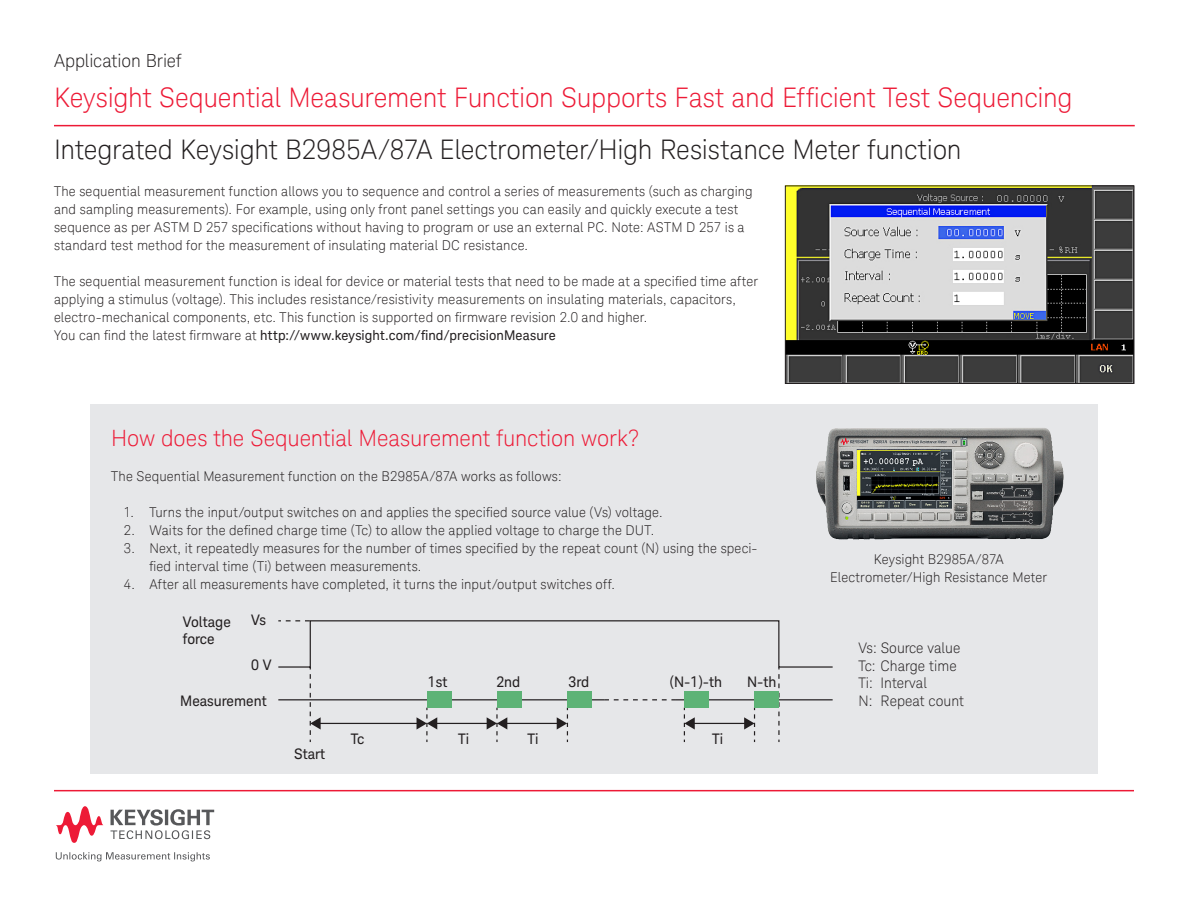
<style>
.page{position:relative;width:1188px;height:918px;background:#fff}
.page>*{position:absolute;margin:0;border:0;box-sizing:border-box;transform-origin:0 0}
.K_Title_-_Main{font:300 27px "Keysight Sans";letter-spacing:-.01em;color:#ed1a36}
.K_Title_-_Subhead{font:300 27px "Keysight Sans";letter-spacing:-.01em;color:#231f20}
.K_Heading_1{font:300 22.5px "Keysight Sans";letter-spacing:-.005em;color:#ed1a36}
.K_Title_-_Document_T{font:300 18px "Keysight Sans";letter-spacing:-.005em;color:#231f20}
.t1{font:14.7px "Keysight Sans";color:#231f20}
.t2{font:300 14.7px/17.7px "Keysight Sans";color:#231f20}
.K_Body_Text{font:300 13.5px/18px "Keysight Sans";letter-spacing:.01em;color:#231f20}
.K_Body_Text-2{font:13.5px "Keysight Sans";letter-spacing:.01em;color:#231f20}
.s1{font-weight:300}
</style>
<div class="page">
<div style="left:90px;top:404px;width:1008px;height:370px;background:#e6e7e9"></div>
<hr style="left:54px;top:790px;width:1080px;height:1px;background:#ed1a36">
<hr style="left:54px;top:125px;width:1081px;height:1px;background:#ed1a36">
<svg style="left:56px;top:852px;width:154px;height:9px"></svg>
<svg style="left:111px;top:809px;width:103px;height:30px"></svg>
<svg style="left:56px;top:806px;width:48px;height:37px"></svg>
<img style="left:787px;top:188px;width:345px;height:194px">
<div style="left:785px;top:186px;width:349px;height:198px;border:1px solid #231f20"></div>
<img style="left:816px;top:428px;width:248px;height:112px">
<svg style="left:278px;top:620px;width:555px;height:122px"></svg>
<p class="K_Title_-_Document_T" style="left:54px;top:50px;width:129px">Application Brief</p>
<p class="K_Title_-_Main" style="left:54px;top:82px;width:1020px">Keysight Sequential Measurement Function Supports Fast and Efficient Test Sequencing</p>
<p class="K_Title_-_Subhead" style="left:54px;top:133px;width:909px">Integrated Keysight B2985A/87A Electrometer/High Resistance Meter function</p>
<p class="K_Body_Text" style="left:54px;top:182px;width:700px">The sequential measurement function allows you to sequence and control a series of measurements (such as charging and sampling measurements). For example, using only front panel settings you can easily and quickly execute a test sequence as per ASTM D 257 specifications without having to program or use an external PC. Note: ASTM D 257 is a standard test method for the measurement of insulating material DC resistance.</p>
<p class="K_Body_Text" style="left:54px;top:272px;width:706px">The sequential measurement function is ideal for device or material tests that need to be made at a specified time after applying a stimulus (voltage). This includes resistance/resistivity measurements on insulating materials, capacitors, electro-mechanical components, etc. This function is supported on firmware revision 2.0 and higher.</p>
<p class="K_Body_Text-2" style="left:54px;top:327px;width:503px"><span class="s1">You can find the latest firmware at</span> http://www.keysight.com/find/precisionMeasure</p>
<p class="K_Heading_1" style="left:111px;top:425px;width:529px">How does the Sequential Measurement function work?</p>
<p class="K_Body_Text" style="left:111px;top:467px;width:452px">The Sequential Measurement function on the B2985A/87A works as follows:</p>
<p class="K_Body_Text" style="left:124px;top:503px;width:540px">1. Turns the input/output switches on and applies the specified source value (Vs) voltage.</p>
<p class="K_Body_Text" style="left:124px;top:521px;width:532px">2. Waits for the defined charge time (Tc) to allow the applied voltage to charge the DUT.</p>
<p class="K_Body_Text" style="left:149px;top:539px;width:610px;text-indent:-26px">3. Next, it repeatedly measures for the number of times specified by the repeat count (N) using the speci&shy;fied interval time (Ti) between measurements.</p>
<p class="K_Body_Text" style="left:124px;top:575px;width:492px">4. After all measurements have completed, it turns the input/output switches off.</p>
<p class="t1" style="left:183px;top:613px;width:50px">Voltage</p>
<p class="t1" style="left:251px;top:611px;width:16px">Vs</p>
<p class="t1" style="left:183px;top:630px;width:33px">force</p>
<p class="t1" style="left:251px;top:656px;width:22px">0 V</p>
<p class="t1" style="left:180px;top:692px;width:88px">Measurement</p>
<p class="t1" style="left:294px;top:745px;width:33px">Start</p>
<p class="t1" style="left:351px;top:730px;width:15px">Tc</p>
<p class="t1" style="left:428px;top:673px;width:21px">1st</p>
<p class="t1" style="left:496px;top:673px;width:25px">2nd</p>
<p class="t1" style="left:569px;top:673px;width:22px">3rd</p>
<p class="t1" style="left:670px;top:673px;width:54px">(N-1)-th</p>
<p class="t1" style="left:747px;top:673px;width:31px">N-th</p>
<p class="t1" style="left:458px;top:730px;width:13px">Ti</p>
<p class="t1" style="left:528px;top:730px;width:13px">Ti</p>
<p class="t1" style="left:712px;top:730px;width:13px">Ti</p>
<p class="K_Body_Text" style="left:874px;top:550px;width:131px">Keysight B2985A/87A</p>
<p class="K_Body_Text" style="left:830px;top:568px;width:218px">Electrometer/High Resistance Meter</p>
<p class="t2" style="left:858px;top:639px;width:107px">Vs: Source value<br>Tc: Charge time<br>Ti: Interval<br>N: Repeat count</p>
</div>
